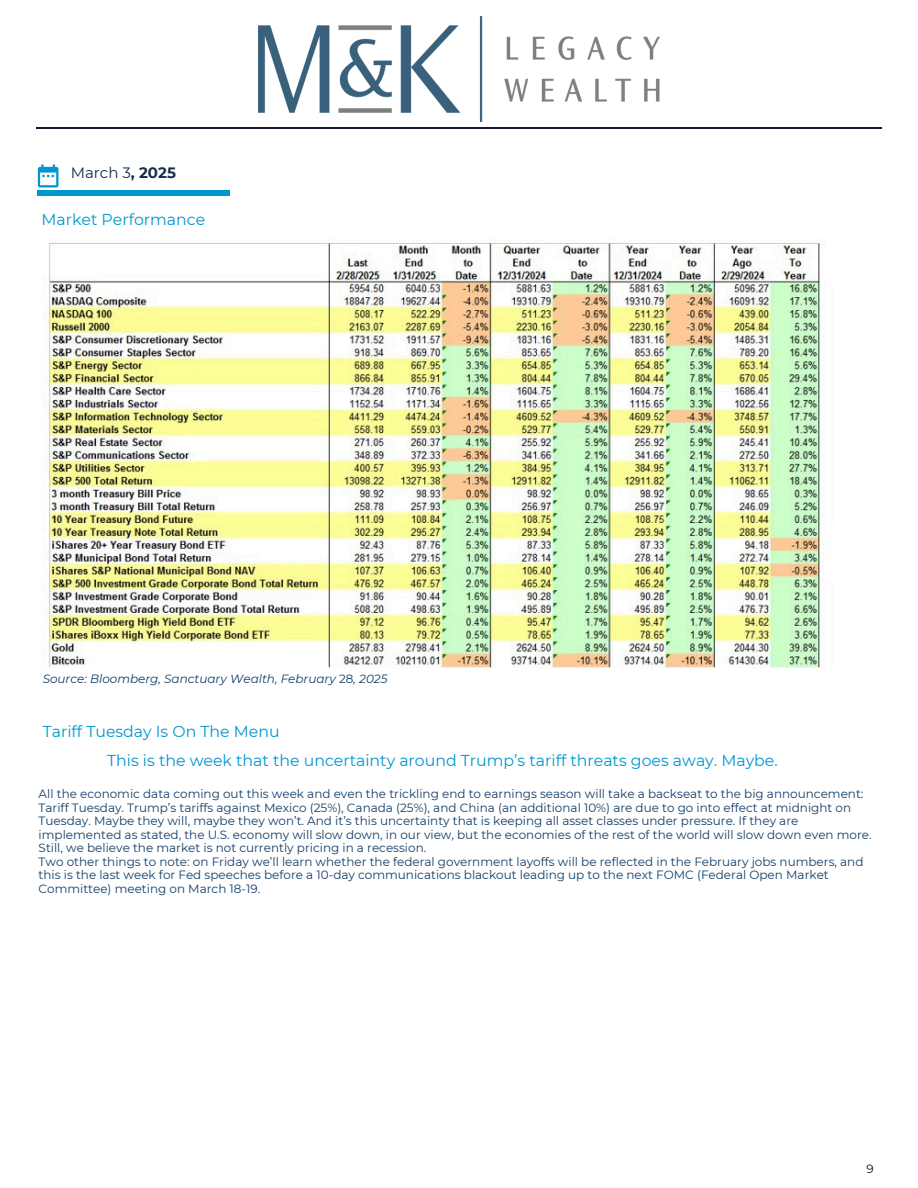
<style>
.page{position:relative;width:918px;height:1188px;background:#fff}
.page>*{position:absolute;margin:0;border:0;box-sizing:border-box;transform-origin:0 0}
.t1{font:15.75px "Montserrat";color:#0097ce}
.t2{font:15px "Montserrat";color:#162d4a}
.t3{font:12px/13.5px "Montserrat";color:#123e68}
.t4{font:italic 12px "Montserrat";color:#123e68}
.t5{font:12px "Montserrat";color:#00182f}
.s1{font-weight:700}
.s2{font-style:normal}
</style>
<div class="page">
<svg style="left:38px;top:165px;width:21px;height:23px"></svg>
<hr style="left:38px;top:191px;width:192px;height:4px;background:#0097ce">
<hr style="left:36px;top:127px;width:846px;height:2px;background:#121b2e">
<img style="left:41px;top:241px;width:782px;height:427px">
<img style="left:259px;top:17px;width:400px;height:105px">
<h1 class="t2" style="left:71px;top:164px;width:107px">March 3<span class="s1">, 2025</span></h1>
<p class="t1" style="left:41px;top:209px;width:165px">Market Performance</p>
<p class="t4" style="left:43px;top:672px;width:346px">Source: Bloomberg, Sanctuary Wealth, February <span class="s2">28</span>, 2025</p>
<h1 class="t1" style="left:43px;top:722px;width:238px">Tariff Tuesday Is On The Menu</h1>
<h1 class="t1" style="left:107px;top:751px;width:672px">This is the week that the uncertainty around Trump’s tariff threats goes away. Maybe.</h1>
<h1 class="t3" style="left:39px;top:787px;width:835px">All the economic data coming out this week and even the trickling end to earnings season will take a backseat to the big announcement:<br>Tariff Tuesday. Trump’s tariffs against Mexico (25%), Canada (25%), and China (an additional 10%) are due to go into effect at midnight on Tuesday. Maybe they will, maybe they won’t. And it’s this uncertainty that is keeping all asset classes under pressure. If they are implemented as stated, the U.S. economy will slow down, in our view, but the economies of the rest of the world will slow down even more.<br>Still, we believe the market is not currently pricing in a recession.<br>Two other things to note: on Friday we’ll learn whether the federal government layoffs will be reflected in the February jobs numbers, and this is the last week for Fed speeches before a 10-day communications blackout leading up to the next FOMC (Federal Open Market Committee) meeting on March 18-19.</h1>
<p class="t5" style="left:866px;top:1161px;width:9px">9</p>
</div>
